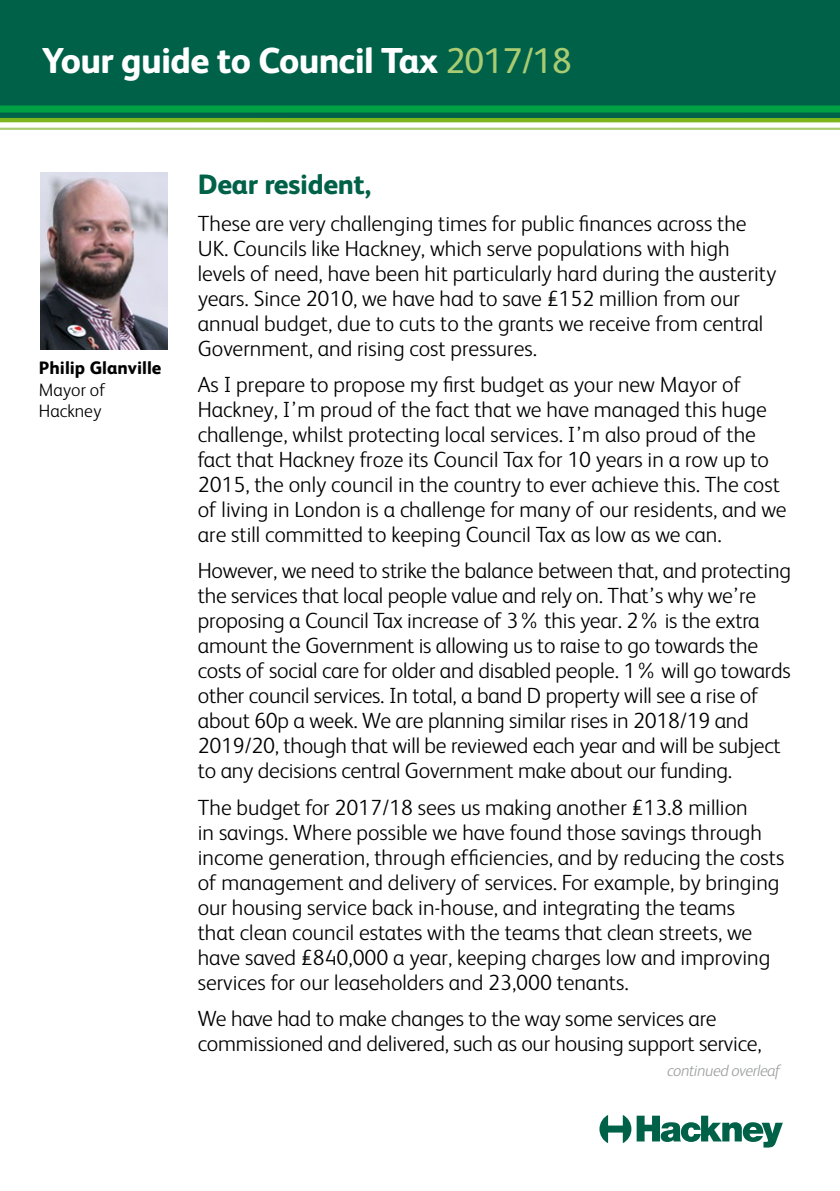
<style>
.page{position:relative;width:840px;height:1191px;background:#fff}
.page>*{position:absolute;margin:0;border:0;box-sizing:border-box;transform-origin:0 0}
.t1{font:800 36px "FS Albert";letter-spacing:-.02em;color:#fff}
.t2{font:800 28px "FS Albert";letter-spacing:-.01em;color:#006149}
.t3{font:300 22px/25px "FS Albert";color:#000}
.t4{font:800 18px "FS Albert";color:#000}
.t5{font:300 18px/21.6px "FS Albert";color:#000}
.t6{font:italic 300 16px "FS Albert";letter-spacing:-.025em;color:#9c9e9f}
.s1{font-weight:400;color:#a9cb72}
</style>
<div class="page">
<div style="left:0;top:0;width:839px;height:122px;background:#006149"></div>
<img style="left:40px;top:173px;width:128px;height:176px">
<svg style="left:0;top:105px;width:839px;height:25px"></svg>
<svg style="left:599px;top:1115px;width:183px;height:32px"></svg>
<h1 class="t1" style="left:42px;top:35px;width:531px">Your guide to Council Tax <span class="s1">2017/18</span></h1>
<p class="t4" style="left:39px;top:355px;width:124px">Philip Glanville</p>
<p class="t5" style="left:39px;top:378px;width:68px">Mayor of<br>Hackney</p>
<p class="t2" style="left:198px;top:164px;width:175px">Dear resident,</p>
<p class="t3" style="left:198px;top:209px;width:579px">These are very challenging times for public finances across the UK. Councils like Hackney, which serve populations with high levels of need, have been hit particularly hard during the austerity years. Since 2010, we have had to save £152 million from our annual budget, due to cuts to the grants we receive from central Government, and rising cost pressures.</p>
<p class="t3" style="left:198px;top:371px;width:590px">As I prepare to propose my first budget as your new Mayor of Hackney, I’m proud of the fact that we have managed this huge challenge, whilst protecting local services. I’m also proud of the fact that Hackney froze its Council Tax for 10 years in a row up to 2015, the only council in the country to ever achieve this. The cost of living in London is a challenge for many of our residents, and we are still committed to keeping Council Tax as low as we can.</p>
<p class="t3" style="left:198px;top:557px;width:594px">However, we need to strike the balance between that, and protecting the services that local people value and rely on. That’s why we’re proposing a Council Tax increase of 3% this year. 2% is the extra amount the Government is allowing us to raise to go towards the costs of social care for older and disabled people. 1% will go towards other council services. In total, a band D property will see a rise of about 60p a week. We are planning similar rises in 2018/19 and 2019/20, though that will be reviewed each year and will be subject to any decisions central Government make about our funding.</p>
<p class="t3" style="left:198px;top:793px;width:587px">The budget for 2017/18 sees us making another £13.8 million<br>in savings. Where possible we have found those savings through income generation, through efficiencies, and by reducing the costs of management and delivery of services. For example, by bringing our housing service back in-house, and integrating the teams<br>that clean council estates with the teams that clean streets, we have saved £840,000 a year, keeping charges low and improving services for our leaseholders and 23,000 tenants.</p>
<p class="t3" style="left:198px;top:1005px;width:565px">We have had to make changes to the way some services are commissioned and delivered, such as our housing support service,</p>
<p class="t6" style="left:666px;top:1059px;width:115px">continued overleaf</p>
</div>
